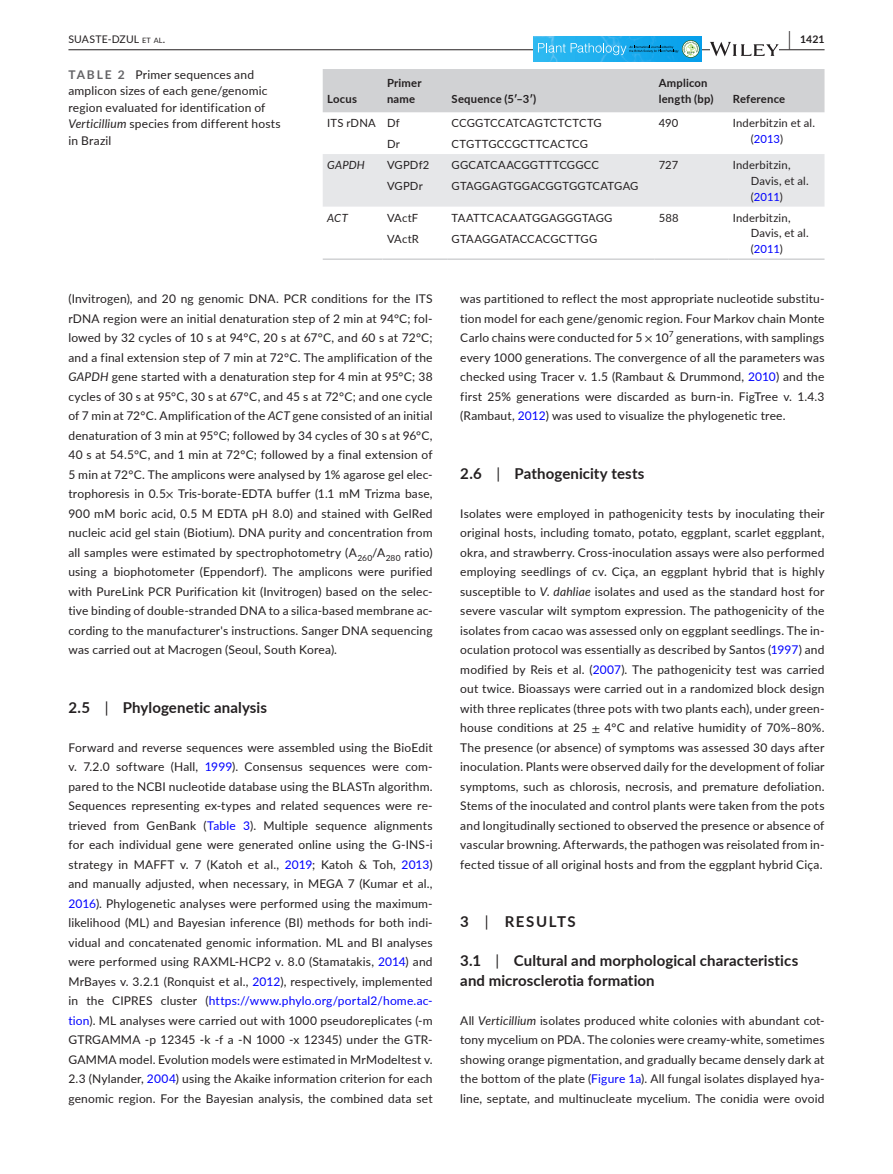
<style>
.page{position:relative;width:893px;height:1174px;background:#fff}
.page>*{position:absolute;margin:0;border:0;box-sizing:border-box;transform-origin:0 0}
.t1{font:700 15px/19.5px "Lato";letter-spacing:.005em;color:#231f20}
.t2{font:700 15px "Lato";letter-spacing:.105em;color:#231f20}
.t3{font:12px/19.5px "Lato";letter-spacing:.015em;color:#231f20;text-align:justify}
.t4{font:11.25px/15.8px "Lato";letter-spacing:.015em;color:#231f20}
.t5{font:700 11.25px/15.8px "Lato";letter-spacing:.02em;color:#231f20}
.t6{font:italic 11.25px "Lato";letter-spacing:.015em;color:#231f20}
.t7{font:10.5px "Lato";letter-spacing:.015em;color:#231f20}
.t8{font:700 10.5px "Lato";color:#231f20}
.s1{font-size:7.35px}
.s2{font-size:19.5px}
.s3{font-weight:700;color:#636366}
.s4{font-style:italic}
.s5{color:#00f}
.s6{font-family:"STIX"}
.s7{font-weight:400}
</style>
<div class="page">
<hr style="left:68px;top:49px;width:756px;height:1px;background:#231f20">
<img style="left:534px;top:36px;width:167px;height:26px">
<svg style="left:682px;top:40px;width:18px;height:18px"></svg>
<svg style="left:683px;top:41px;width:16px;height:16px"></svg>
<svg style="left:538px;top:42px;width:160px;height:14px;background:#40b3e3"></svg>
<svg style="left:710px;top:42px;width:69px;height:14px"></svg>
<div style="left:323px;top:69px;width:501px;height:43px;background:#d1d2d4"></div>
<div style="left:323px;top:154px;width:501px;height:53px;background:#e6e7e9"></div>
<hr style="left:323px;top:258px;width:59px;height:2px;background:#d1d2d4">
<hr style="left:382px;top:258px;width:65px;height:2px;background:#d1d2d4">
<hr style="left:447px;top:258px;width:207px;height:2px;background:#d1d2d4">
<hr style="left:654px;top:258px;width:74px;height:2px;background:#d1d2d4">
<hr style="left:728px;top:258px;width:96px;height:2px;background:#d1d2d4">
<p class="t7" style="left:68px;top:31px;width:98px">SUASTE-DZUL <span class="s1">et al</span>.</p>
<p class="t8" style="left:789px;top:31px;width:37px"><span class="s2">|</span> 1421</p>
<p class="t3" style="left:68px;top:66px;width:214px;line-height:16.5px;text-align:left"><span class="s3">TABLE 2</span> Primer sequences and amplicon sizes of each gene/genomic region evaluated for identification of<br><span class="s4">Verticillium</span> species from different hosts in Brazil</p>
<p class="t5" style="left:327px;top:91px;width:31px">Locus</p>
<p class="t5" style="left:387px;top:75px;width:36px">Primer name</p>
<p class="t5" style="left:452px;top:91px;width:86px">Sequence (5′–3′)</p>
<p class="t5" style="left:659px;top:75px;width:56px">Amplicon length (bp)</p>
<p class="t5" style="left:733px;top:91px;width:54px">Reference</p>
<p class="t4" style="left:327px;top:115px;width:74px">ITS rDNA Df</p>
<p class="t4" style="left:452px;top:115px;width:152px">CCGGTCCATCAGTCTCTCTG</p>
<p class="t4" style="left:659px;top:115px;width:21px">490</p>
<p class="t4" style="left:751px;top:115px;width:66px;text-indent:-18px">Inderbitzin et al. (<span class="s5">2013</span>)</p>
<p class="t4" style="left:387px;top:136px;width:14px">Dr</p>
<p class="t4" style="left:452px;top:136px;width:138px">CTGTTGCCGCTTCACTCG</p>
<p class="t6" style="left:327px;top:157px;width:39px">GAPDH</p>
<p class="t4" style="left:387px;top:157px;width:44px">VGPDf2</p>
<p class="t4" style="left:452px;top:157px;width:149px">GGCATCAACGGTTTCGGCC</p>
<p class="t4" style="left:659px;top:157px;width:21px">727</p>
<p class="t4" style="left:751px;top:157px;width:60px;text-indent:-18px">Inderbitzin,<br>Davis, et al. (<span class="s5">2011</span>)</p>
<p class="t4" style="left:387px;top:178px;width:37px">VGPDr</p>
<p class="t4" style="left:452px;top:178px;width:188px">GTAGGAGTGGACGGTGGTCATGAG</p>
<p class="t6" style="left:327px;top:210px;width:22px">ACT</p>
<p class="t4" style="left:387px;top:209px;width:33px">VActF</p>
<p class="t4" style="left:452px;top:209px;width:162px">TAATTCACAATGGAGGGTAGG</p>
<p class="t4" style="left:659px;top:209px;width:22px">588</p>
<p class="t4" style="left:751px;top:209px;width:60px;text-indent:-18px">Inderbitzin,<br>Davis, et al. (<span class="s5">2011</span>)</p>
<p class="t4" style="left:387px;top:230px;width:34px">VActR</p>
<p class="t4" style="left:452px;top:230px;width:147px">GTAAGGATACCACGCTTGG</p>
<p class="t3" style="left:68px;top:288px;width:366px">(Invitrogen), and 20 ng genomic DNA. PCR conditions for the ITS rDNA region were an initial denaturation step of 2 min at 94°C; fol&shy;lowed by 32 cycles of 10 s at 94°C, 20 s at 67°C, and 60 s at 72°C; and a final extension step of 7 min at 72°C. The amplification of the <span class="s4">GAPDH</span> gene started with a denaturation step for 4 min at 95°C; 38 cycles of 30 s at 95°C, 30 s at 67°C, and 45 s at 72°C; and one cycle of 7 min at 72°C. Amplification of the <span class="s4">ACT</span> gene consisted of an initial denaturation of 3 min at 95°C; followed by 34 cycles of 30 s at 96°C, 40 s at 54.5°C, and 1 min at 72°C; followed by a final extension of 5 min at 72°C. The amplicons were analysed by 1% agarose gel elec&shy;trophoresis in 0.5<span class="s6">×</span> Tris-borate-EDTA buffer (1.1 mM Trizma base, 900 mM boric acid, 0.5 M EDTA pH 8.0) and stained with GelRed nucleic acid gel stain (Biotium). DNA purity and concentration from all samples were estimated by spectrophotometry (A<sub>260</sub>/A<sub>280</sub> ratio) using a biophotometer (Eppendorf). The amplicons were purified with PureLink PCR Purification kit (Invitrogen) based on the selec&shy;tive binding of double-stranded DNA to a silica-based membrane ac&shy;cording to the manufacturer's instructions. Sanger DNA sequencing was carried out at Macrogen (Seoul, South Korea).</p>
<p class="t1" style="left:68px;top:697px;width:200px">2.5 <span class="s7">|</span> Phylogenetic analysis</p>
<p class="t3" style="left:68px;top:737px;width:366px">Forward and reverse sequences were assembled using the BioEdit v. 7.2.0 software (Hall, <span class="s5">1999</span>). Consensus sequences were com&shy;pared to the NCBI nucleotide database using the BLASTn algorithm.<br>Sequences representing ex-types and related sequences were re&shy;trieved from GenBank (<span class="s5">Table 3</span>). Multiple sequence alignments for each individual gene were generated online using the G-INS-i strategy in MAFFT v. 7 (Katoh et al., <span class="s5">2019</span>; Katoh &amp; Toh, <span class="s5">2013</span>) and manually adjusted, when necessary, in MEGA 7 (Kumar et al., <span class="s5">2016</span>). Phylogenetic analyses were performed using the maximum&shy;likelihood (ML) and Bayesian inference (BI) methods for both indi&shy;vidual and concatenated genomic information. ML and BI analyses were performed using RAXML-HCP2 v. 8.0 (Stamatakis, <span class="s5">2014</span>) and MrBayes v. 3.2.1 (Ronquist et al., <span class="s5">2012</span>), respectively, implemented in the CIPRES cluster (<span class="s5">https://www.phylo.org/portal2/home.ac&shy;tion</span>). ML analyses were carried out with 1000 pseudoreplicates (-m GTRGAMMA -p 12345 -k -f a -N 1000 -x 12345) under the GTR-GAMMA model. Evolution models were estimated in MrModeltest v.<br>2.3 (Nylander, <span class="s5">2004</span>) using the Akaike information criterion for each genomic region. For the Bayesian analysis, the combined data set</p>
<p class="t3" style="left:460px;top:288px;width:366px">was partitioned to reflect the most appropriate nucleotide substitu&shy;tion model for each gene/genomic region. Four Markov chain Monte Carlo chains were conducted for 5 <span class="s6">×</span> 10<sup>7</sup> generations, with samplings every 1000 generations. The convergence of all the parameters was checked using Tracer v. 1.5 (Rambaut &amp; Drummond, <span class="s5">2010</span>) and the first 25% generations were discarded as burn-in. FigTree v. 1.4.3 (Rambaut, <span class="s5">2012</span>) was used to visualize the phylogenetic tree.</p>
<p class="t1" style="left:460px;top:463px;width:186px">2.6 <span class="s7">|</span> Pathogenicity tests</p>
<p class="t3" style="left:460px;top:503px;width:366px">Isolates were employed in pathogenicity tests by inoculating their original hosts, including tomato, potato, eggplant, scarlet eggplant, okra, and strawberry. Cross-inoculation assays were also performed employing seedlings of cv. Ciça, an eggplant hybrid that is highly susceptible to <span class="s4">V</span>. <span class="s4">dahliae</span> isolates and used as the standard host for severe vascular wilt symptom expression. The pathogenicity of the isolates from cacao was assessed only on eggplant seedlings. The in&shy;oculation protocol was essentially as described by Santos (<span class="s5">1997</span>) and modified by Reis et al. (<span class="s5">2007</span>). The pathogenicity test was carried out twice. Bioassays were carried out in a randomized block design with three replicates (three pots with two plants each), under green&shy;house conditions at 25 <span class="s6">±</span> 4°C and relative humidity of 70%–80%.<br>The presence (or absence) of symptoms was assessed 30 days after inoculation. Plants were observed daily for the development of foliar symptoms, such as chlorosis, necrosis, and premature defoliation.<br>Stems of the inoculated and control plants were taken from the pots and longitudinally sectioned to observed the presence or absence of vascular browning. Afterwards, the pathogen was reisolated from in&shy;fected tissue of all original hosts and from the eggplant hybrid Ciça.</p>
<p class="t2" style="left:460px;top:911px;width:117px">3 <span class="s7">|</span> RESULTS</p>
<p class="t1" style="left:460px;top:950px;width:339px">3.1 <span class="s7">|</span> Cultural and morphological characteristics and microsclerotia formation</p>
<p class="t3" style="left:460px;top:1010px;width:366px">All <span class="s4">Verticillium</span> isolates produced white colonies with abundant cot&shy;tony mycelium on PDA. The colonies were creamy-white, sometimes showing orange pigmentation, and gradually became densely dark at the bottom of the plate (<span class="s5">Figure 1a</span>). All fungal isolates displayed hya&shy;line, septate, and multinucleate mycelium. The conidia were ovoid</p>
</div>
